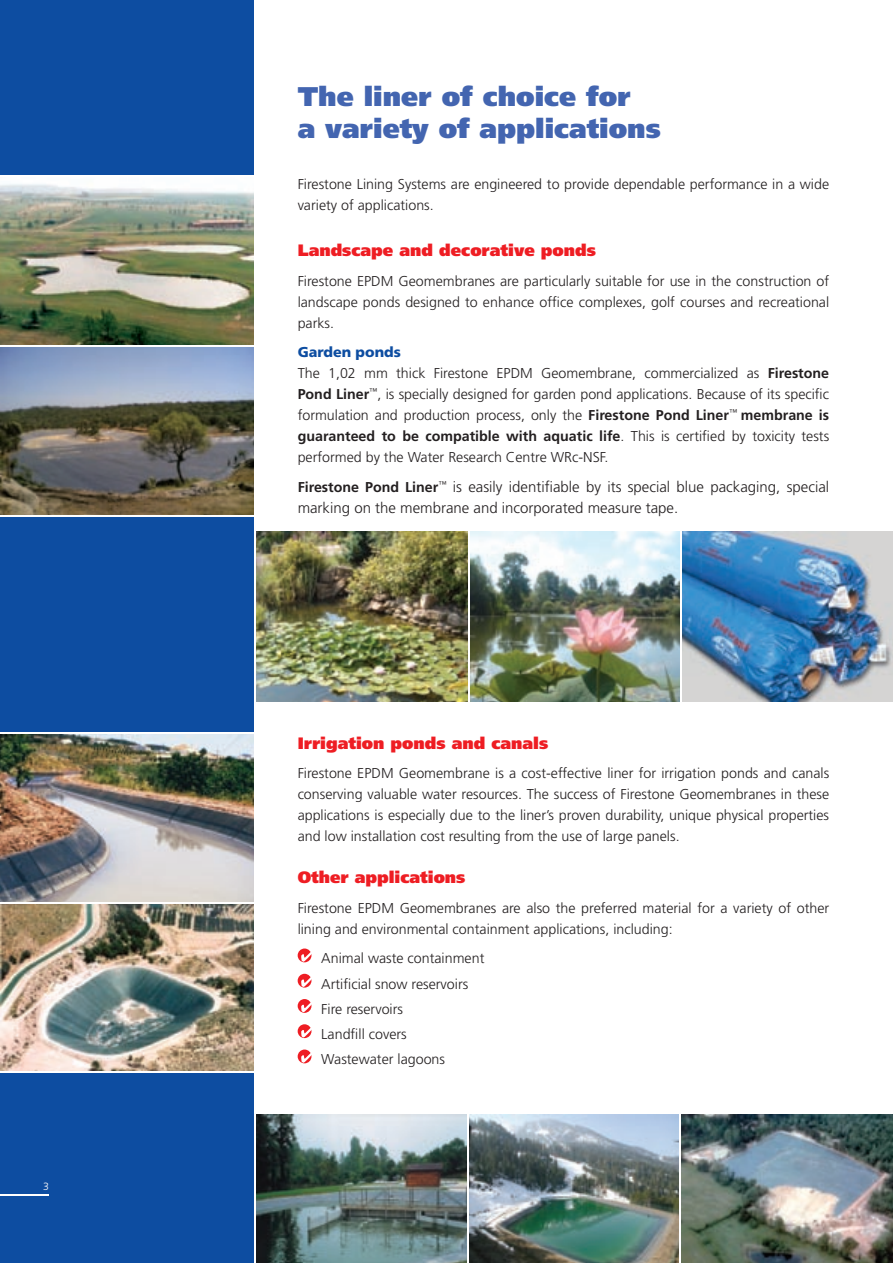
<style>
.page{position:relative;width:893px;height:1263px;background:#fff}
.page>*{position:absolute;margin:0;border:0;box-sizing:border-box;transform-origin:0 0}
.t1{font:900 27px/32.4px "Frutiger";color:#4365b0}
.t2{font:900 16.5px "Frutiger";color:#ee1d23}
.t3{font:300 15px/21px "Frutiger";color:#231f20}
.t4{font:300 14.25px/21px "Frutiger";color:#231f20}
.t5{font:300 10.5px "Frutiger";color:#fff}
.s1{font-weight:900;color:#0d4da1}
.s2{font-weight:700}
.s3{font-weight:700;font-size:14.25px}
</style>
<div class="page">
<div style="left:0;top:0;width:255px;height:1263px;background:#0d4da1"></div>
<img style="left:256px;top:1114px;width:637px;height:149px">
<svg style="left:298px;top:948px;width:13px;height:14px"></svg>
<svg style="left:301px;top:951px;width:11px;height:11px"></svg>
<div style="left:298px;top:974px;width:13px;height:13px;background:#ee1d23;border-radius:50%"></div>
<svg style="left:301px;top:976px;width:11px;height:11px"></svg>
<div style="left:298px;top:999px;width:13px;height:14px;background:#ee1d23;border-radius:50%"></div>
<svg style="left:301px;top:1001px;width:11px;height:11px"></svg>
<div style="left:298px;top:1024px;width:13px;height:14px;background:#ee1d23;border-radius:50%"></div>
<svg style="left:301px;top:1027px;width:11px;height:10px"></svg>
<svg style="left:298px;top:1049px;width:13px;height:14px"></svg>
<svg style="left:301px;top:1052px;width:11px;height:11px"></svg>
<img style="left:0;top:177px;width:254px;height:338px">
<img style="left:256px;top:531px;width:424px;height:171px">
<img style="left:682px;top:531px;width:211px;height:171px">
<img style="left:0;top:734px;width:254px;height:337px">
<hr style="left:0;top:1195px;width:49px;height:1px;background:#fff">
<hr style="left:0;top:175px;width:255px;height:2px;background:#fff">
<hr style="left:0;top:345px;width:255px;height:2px;background:#fff">
<hr style="left:0;top:515px;width:255px;height:2px;background:#fff">
<hr style="left:0;top:732px;width:255px;height:2px;background:#fff">
<hr style="left:0;top:902px;width:255px;height:2px;background:#fff">
<hr style="left:0;top:1071px;width:255px;height:1px;background:#fff">
<hr style="left:254px;top:0;width:2px;height:1263px;background:#fff">
<hr style="left:468px;top:531px;width:1px;height:171px;background:#fff">
<hr style="left:680px;top:1114px;width:1px;height:149px;background:#fff">
<hr style="left:467px;top:1114px;width:1px;height:149px;background:#fff">
<p class="t5" style="left:43px;top:1181px;width:7px">3</p>
<h1 class="t1" style="left:298px;top:80px;width:365px">The liner of choice for<br>a variety of applications</h1>
<p class="t4" style="left:298px;top:173px;width:533px">Firestone Lining Systems are engineered to provide dependable performance in a wide variety of applications.</p>
<p class="t2" style="left:298px;top:240px;width:300px">Landscape and decorative ponds</p>
<p class="t4" style="left:298px;top:270px;width:533px;text-align:justify">Firestone EPDM Geomembranes are particularly suitable for use in the construction of landscape ponds designed to enhance office complexes, golf courses and recreational parks.</p>
<p class="t4" style="left:298px;top:342px;width:533px"><span class="s1">Garden ponds<br></span>The 1,02 mm thick Firestone EPDM Geomembrane, commercialized as <span class="s2">Firestone Pond Liner</span><sup>™</sup>, is specially designed for garden pond applications. Because of its specific formulation and production process, only the <span class="s2">Firestone Pond Liner</span><sup>™</sup> <span class="s2">membrane is guaranteed to be compatible with aquatic life</span>. This is certified by toxicity tests performed by the Water Research Centre WRc-NSF.</p>
<p class="t3" style="left:298px;top:476px;width:533px"><span class="s3">Firestone Pond Liner</span><sup>™</sup> is easily identifiable by its special blue packaging, special marking on the membrane and incorporated measure tape.</p>
<p class="t2" style="left:298px;top:733px;width:252px">Irrigation ponds and canals</p>
<p class="t4" style="left:298px;top:763px;width:533px;text-align:justify">Firestone EPDM Geomembrane is a cost-effective liner for irrigation ponds and canals conserving valuable water resources. The success of Firestone Geomembranes in these applications is especially due to the liner’s proven durability, unique physical properties and low installation cost resulting from the use of large panels.</p>
<p class="t2" style="left:298px;top:867px;width:169px">Other applications</p>
<p class="t4" style="left:298px;top:897px;width:533px">Firestone EPDM Geomembranes are also the preferred material for a variety of other lining and environmental containment applications, including:</p>
<p class="t4" style="left:321px;top:946px;width:165px;line-height:25.2px">Animal waste containment<br>Artificial snow reservoirs<br>Fire reservoirs<br>Landfill covers<br>Wastewater lagoons</p>
</div>
